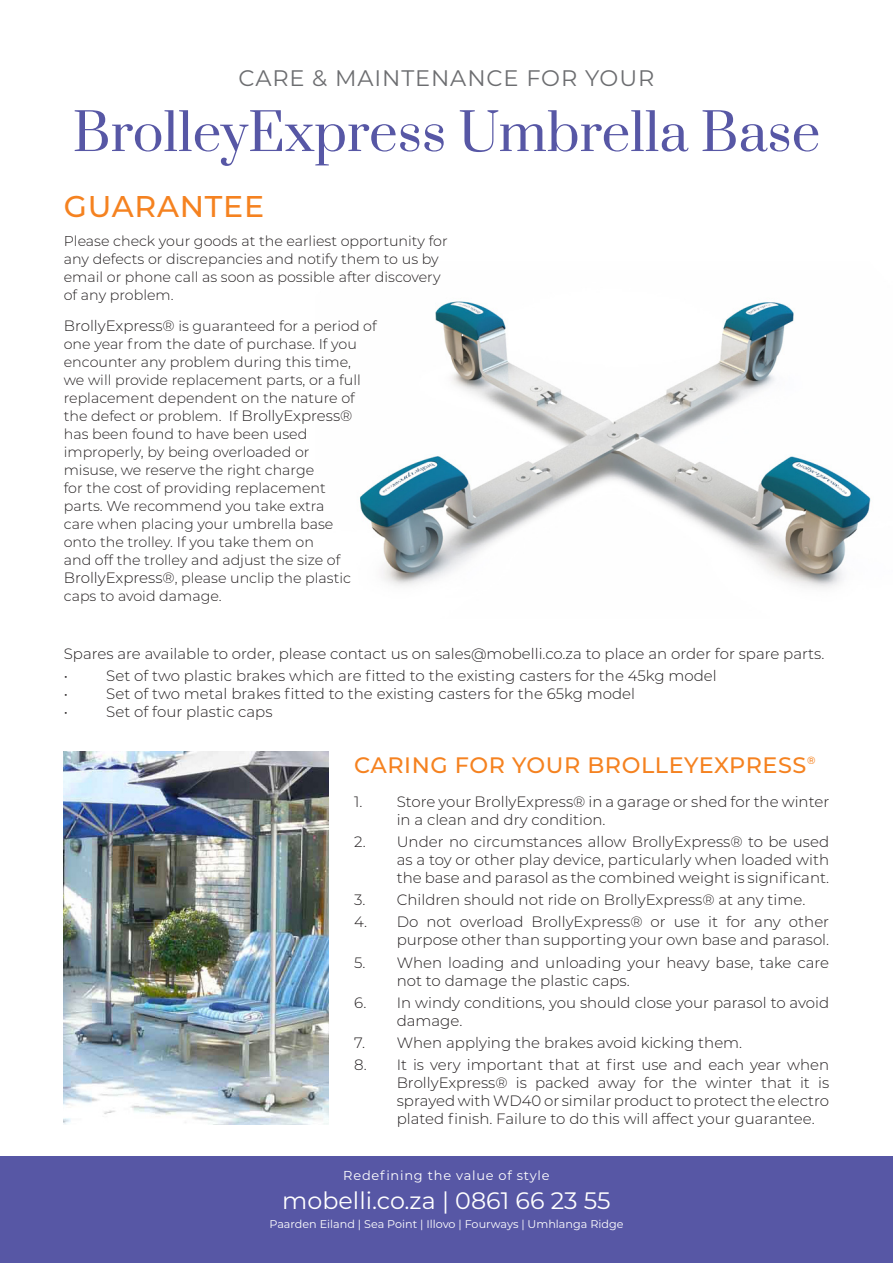
<style>
.page{position:relative;width:893px;height:1263px;background:#fff}
.page>*{position:absolute;margin:0;border:0;box-sizing:border-box;transform-origin:0 0}
.t1{font:51px "Prata";color:#5757a5}
.Heading_3{font:500 30px "Montserrat";letter-spacing:.025em;color:#f58220}
.t2{font:23.85px "Montserrat";color:#fff}
.t3{font:22.5px "Montserrat";letter-spacing:.04em;color:#6c6d70}
.Heading_3-2{font:500 22.35px "Montserrat";letter-spacing:.025em;color:#f58220}
.Paragraph_Style_2{font:300 15px/18px "Montserrat";color:#231f20}
.Paragraph_Style_1{font:300 14.25px/18px "Montserrat";color:#231f20}
.t4{font:12.9px "Montserrat";letter-spacing:.06em;color:#fff}
.t5{font:11.25px "Montserrat";color:#fff}
.s1{font-size:15px}
</style>
<div class="page">
<img style="left:360px;top:301px;width:511px;height:287px">
<img style="left:64px;top:752px;width:264px;height:372px">
<div style="left:0;top:1157px;width:893px;height:106px;background:#5757a5"></div>
<p class="t3" style="left:239px;top:62px;width:417px">CARE &amp; MAINTENANCE FOR YOUR</p>
<p class="t1" style="left:73px;top:90px;width:749px">BrolleyExpress Umbrella Base</p>
<p class="Heading_3" style="left:64px;top:186px;width:202px">GUARANTEE</p>
<p class="Paragraph_Style_1" style="left:64px;top:232px;width:385px">Please check your goods at the earliest opportunity for any defects or discrepancies and notify them to us by email or phone call as soon as possible after discovery of any problem.</p>
<p class="Paragraph_Style_1" style="left:64px;top:316px;width:315px"><span class="s1">BrollyExpress®</span> is guaranteed for a period of one year from the date of purchase. If you encounter any problem during this time,<br>we will provide replacement parts, or a full replacement dependent on the nature of the defect or problem. If <span class="s1">BrollyExpress® </span>has been found to have been used improperly, by being overloaded or<br>misuse, we reserve the right charge<br>for the cost of providing replacement<br>parts. We recommend you take extra<br>care when placing your umbrella base<br>onto the trolley. If you take them on<br>and off the trolley and adjust the size of <span class="s1">BrollyExpress®</span>, please unclip the plastic caps to avoid damage.</p>
<p class="Paragraph_Style_2" style="left:64px;top:644px;width:762px">Spares are available to order, please contact us on sales@mobelli.co.za to place an order for spare parts.</p>
<p class="Paragraph_Style_2" style="left:64px;top:667px;width:6px">•</p>
<p class="Paragraph_Style_2" style="left:106px;top:667px;width:612px">Set of two plastic brakes which are fitted to the existing casters for the 45kg model</p>
<p class="Paragraph_Style_2" style="left:64px;top:685px;width:6px">•</p>
<p class="Paragraph_Style_2" style="left:106px;top:685px;width:530px">Set of two metal brakes fitted to the existing casters for the 65kg model</p>
<p class="Paragraph_Style_2" style="left:64px;top:703px;width:6px">•</p>
<p class="Paragraph_Style_2" style="left:106px;top:703px;width:168px">Set of four plastic caps</p>
<p class="Heading_3-2" style="left:354px;top:750px;width:463px">CARING FOR YOUR BROLLEYEXPRESS<sup>®</sup></p>
<p class="Paragraph_Style_2" style="left:397px;top:792px;width:434px;text-indent:-43px">1. Store your BrollyExpress® in a garage or shed for the winter in a clean and dry condition.</p>
<p class="Paragraph_Style_2" style="left:397px;top:832px;width:434px;text-align:justify;text-indent:-43px">2. Under no circumstances allow BrollyExpress® to be used as a toy or other play device, particularly when loaded with the base and parasol as the combined weight is significant.</p>
<p class="Paragraph_Style_2" style="left:354px;top:890px;width:453px">3. Children should not ride on BrollyExpress® at any time.</p>
<p class="Paragraph_Style_2" style="left:354px;top:912px;width:476px;text-align:right">4. Do not overload BrollyExpress® or use it for any other purpose other than supporting your own base and parasol.</p>
<p class="Paragraph_Style_2" style="left:397px;top:953px;width:434px;text-indent:-43px">5. When loading and unloading your heavy base, take care not to damage the plastic caps.</p>
<p class="Paragraph_Style_2" style="left:397px;top:993px;width:434px;text-indent:-43px">6. In windy conditions, you should close your parasol to avoid damage.</p>
<p class="Paragraph_Style_2" style="left:354px;top:1033px;width:390px">7. When applying the brakes avoid kicking them.</p>
<p class="Paragraph_Style_2" style="left:397px;top:1055px;width:434px;text-align:justify;text-indent:-43px">8. It is very important that at first use and each year when BrollyExpress® is packed away for the winter that it is sprayed with WD40 or similar product to protect the electro plated finish. Failure to do this will affect your guarantee.</p>
<p class="t4" style="left:343px;top:1167px;width:208px">Redefining the value of style</p>
<p class="t2" style="left:282px;top:1184px;width:330px">mobelli.co.za | 0861 66 23 55</p>
<p class="t5" style="left:269px;top:1216px;width:356px">Paarden Eiland | Sea Point | Illovo | Fourways | Umhlanga Ridge</p>
</div>
